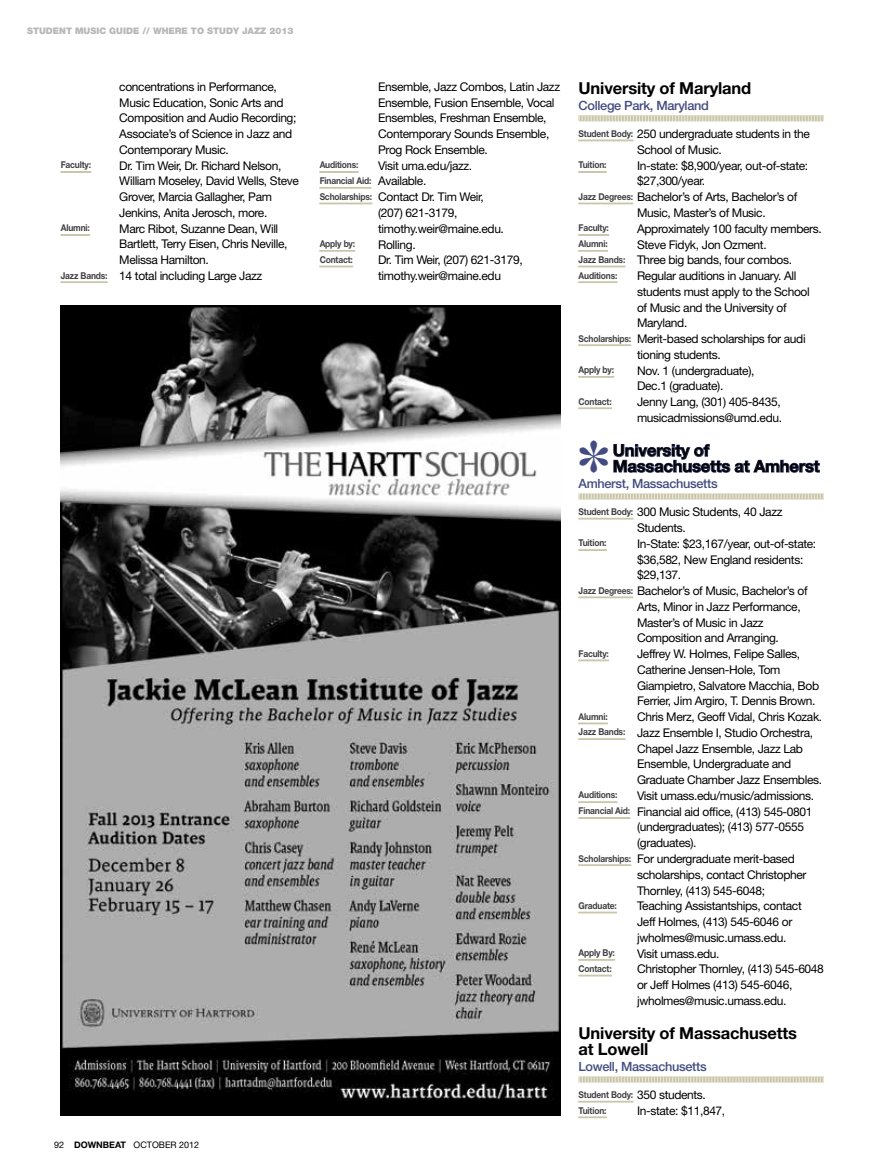
<style>
.page{position:relative;width:878px;height:1175px;background:#fff}
.page>*{position:absolute;margin:0;border:0;box-sizing:border-box;transform-origin:0 0}
.t1{font:700 16.5px/15.8px "Helvetica Neue";letter-spacing:-.01em;color:#000}
.t2{font:500 12.75px "Helvetica Neue";letter-spacing:-.025em;color:#434c81}
.t3{font:12px/15.8px "Helvetica Neue";letter-spacing:-.03em;color:#000}
.t4{font:700 9.3px/15.8px "Helvetica Neue";letter-spacing:-.02em;color:#414042;scale:.9 1}
.t5{font:900 9px "Helvetica Neue";color:#b9b7b7}
.t6{font:9px "Helvetica Neue";color:#000}
.s1{font-weight:700;font-size:9.3px;color:#414042}
.s2{font-weight:700}
.s3{font-weight:400;font-size:12px;color:#000}
</style>
<div class="page">
<svg style="left:61px;top:171px;width:31px;height:2px"></svg>
<svg style="left:61px;top:234px;width:29px;height:2px"></svg>
<svg style="left:61px;top:281px;width:47px;height:2px"></svg>
<svg style="left:319px;top:171px;width:40px;height:2px"></svg>
<svg style="left:319px;top:187px;width:53px;height:1px"></svg>
<svg style="left:319px;top:203px;width:53px;height:1px"></svg>
<svg style="left:319px;top:250px;width:36px;height:1px"></svg>
<svg style="left:319px;top:266px;width:34px;height:1px"></svg>
<div style="left:578px;top:115px;width:246px;height:6px;background:#e8e6d6"></div>
<svg style="left:578px;top:115px;width:245px;height:6px"></svg>
<svg style="left:578px;top:140px;width:55px;height:1px"></svg>
<svg style="left:578px;top:171px;width:29px;height:2px"></svg>
<svg style="left:578px;top:203px;width:55px;height:1px"></svg>
<svg style="left:578px;top:234px;width:31px;height:2px"></svg>
<svg style="left:578px;top:250px;width:30px;height:1px"></svg>
<svg style="left:578px;top:266px;width:47px;height:1px"></svg>
<svg style="left:578px;top:281px;width:39px;height:2px"></svg>
<svg style="left:578px;top:344px;width:53px;height:2px"></svg>
<svg style="left:578px;top:376px;width:36px;height:1px"></svg>
<svg style="left:578px;top:407px;width:34px;height:2px"></svg>
<div style="left:578px;top:493px;width:246px;height:6px;background:#e8e6d6"></div>
<svg style="left:578px;top:493px;width:245px;height:6px"></svg>
<svg style="left:578px;top:518px;width:55px;height:1px"></svg>
<svg style="left:578px;top:549px;width:29px;height:2px"></svg>
<svg style="left:578px;top:596px;width:55px;height:2px"></svg>
<svg style="left:578px;top:659px;width:31px;height:2px"></svg>
<svg style="left:578px;top:722px;width:30px;height:2px"></svg>
<svg style="left:578px;top:738px;width:47px;height:2px"></svg>
<svg style="left:578px;top:801px;width:39px;height:2px"></svg>
<svg style="left:578px;top:817px;width:52px;height:1px"></svg>
<svg style="left:578px;top:864px;width:53px;height:2px"></svg>
<svg style="left:578px;top:911px;width:39px;height:2px"></svg>
<svg style="left:578px;top:959px;width:37px;height:1px"></svg>
<svg style="left:578px;top:974px;width:34px;height:2px"></svg>
<div style="left:578px;top:1076px;width:246px;height:6px;background:#e8e6d6"></div>
<svg style="left:578px;top:1076px;width:245px;height:6px"></svg>
<svg style="left:578px;top:1100px;width:55px;height:2px"></svg>
<svg style="left:578px;top:1116px;width:29px;height:2px"></svg>
<img style="left:61px;top:305px;width:499px;height:810px">
<svg style="left:613px;top:444px;width:207px;height:29px"></svg>
<p class="t5" style="left:27px;top:25px;width:268px">STUDENT MUSIC GUIDE // WHERE TO STUDY JAZZ 2013</p>
<p class="t3" style="left:119px;top:79px;width:179px">concentrations in Performance,<br>Music Education, Sonic Arts and<br>Composition and Audio Recording;<br>Associate’s of Science in Jazz and<br>Contemporary Music.</p>
<p class="t4" style="left:61px;top:157px;width:35px">Faculty:</p>
<p class="t3" style="left:119px;top:157px;width:181px">Dr. Tim Weir, Dr. Richard Nelson,<br>William Moseley, David Wells, Steve<br>Grover, Marcia Gallagher, Pam<br>Jenkins, Anita Jerosch, more.</p>
<p class="t4" style="left:61px;top:220px;width:34px">Alumni:</p>
<p class="t3" style="left:119px;top:220px;width:160px">Marc Ribot, Suzanne Dean, Will</p>
<p class="t3" style="left:119px;top:236px;width:170px">Bartlett, Terry Eisen, Chris Neville,</p>
<p class="t3" style="left:119px;top:252px;width:91px">Melissa Hamilton.</p>
<p class="t3" style="left:61px;top:268px;width:203px"><span class="s1">Jazz Bands:</span> 14 total including Large Jazz</p>
<p class="t6" style="left:54px;top:1139px;width:147px">92 <span class="s2">DOWNBEAT</span> OCTOBER 2012</p>
<p class="t3" style="left:378px;top:79px;width:183px">Ensemble, Jazz Combos, Latin Jazz<br>Ensemble, Fusion Ensemble, Vocal<br>Ensembles, Freshman Ensemble,<br>Contemporary Sounds Ensemble,<br>Prog Rock Ensemble.</p>
<p class="t4" style="left:320px;top:157px;width:45px">Auditions:</p>
<p class="t3" style="left:378px;top:157px;width:95px">Visit uma.edu/jazz.</p>
<p class="t4" style="left:320px;top:173px;width:120px">Financial Aid: <span class="s3">Available.</span></p>
<p class="t3" style="left:378px;top:189px;width:127px;text-indent:-58px"><span class="s1">Scholarships:</span> Contact Dr. Tim Weir, (207) 621-3179, timothy.weir@maine.edu.</p>
<p class="t4" style="left:320px;top:236px;width:41px">Apply by:</p>
<p class="t3" style="left:378px;top:236px;width:39px">Rolling.</p>
<p class="t4" style="left:320px;top:251px;width:38px">Contact:</p>
<p class="t3" style="left:378px;top:252px;width:146px">Dr. Tim Weir, (207) 621-3179, timothy.weir@maine.edu</p>
<h1 class="t1" style="left:578px;top:80px;width:174px">University of Maryland</h1>
<p class="t2" style="left:578px;top:98px;width:132px">College Park, Maryland</p>
<p class="t3" style="left:637px;top:126px;width:174px;text-indent:-58px"><span class="s1">Student Body:</span> 250 undergraduate students in the<br>School of Music.</p>
<p class="t4" style="left:578px;top:157px;width:33px">Tuition:</p>
<p class="t3" style="left:637px;top:157px;width:173px">In-state: $8,900/year, out-of-state:</p>
<p class="t3" style="left:637px;top:173px;width:70px">$27,300/year.</p>
<p class="t3" style="left:578px;top:189px;width:220px"><span class="s1">Jazz Degrees:</span> Bachelor’s of Arts, Bachelor’s of</p>
<p class="t3" style="left:637px;top:205px;width:130px">Music, Master’s of Music.</p>
<p class="t4" style="left:578px;top:220px;width:35px">Faculty:</p>
<p class="t3" style="left:637px;top:220px;width:186px">Approximately 100 faculty members.</p>
<p class="t4" style="left:578px;top:236px;width:34px">Alumni:</p>
<p class="t3" style="left:578px;top:236px;width:215px;text-indent:59px">Steve Fidyk, Jon Ozment.<br><span class="s1">Jazz Bands:</span> Three big bands, four combos.</p>
<p class="t4" style="left:578px;top:267px;width:45px">Auditions:</p>
<p class="t3" style="left:637px;top:268px;width:161px">Regular auditions in January. All</p>
<p class="t3" style="left:637px;top:283px;width:174px">students must apply to the School</p>
<p class="t3" style="left:637px;top:299px;width:151px">of Music and the University of</p>
<p class="t3" style="left:637px;top:315px;width:52px">Maryland.</p>
<p class="t3" style="left:578px;top:331px;width:229px"><span class="s1">Scholarships:</span> Merit-based scholarships for audi</p>
<p class="t3" style="left:637px;top:346px;width:85px">tioning students.</p>
<p class="t4" style="left:578px;top:362px;width:41px">Apply by:</p>
<p class="t3" style="left:637px;top:362px;width:119px">Nov. 1 (undergraduate),<br>Dec.1 (graduate).</p>
<p class="t4" style="left:578px;top:393px;width:38px">Contact:</p>
<p class="t3" style="left:637px;top:394px;width:146px">Jenny Lang, (301) 405-8435, musicadmissions@umd.edu.</p>
<h1 class="t1" style="left:612px;top:442px;width:208px">University of<br>Massachusetts at Amherst</h1>
<p class="t2" style="left:578px;top:476px;width:141px">Amherst, Massachusetts</p>
<p class="t3" style="left:637px;top:504px;width:147px;text-indent:-58px"><span class="s1">Student Body:</span> 300 Music Students, 40 Jazz<br>Students.</p>
<p class="t4" style="left:578px;top:535px;width:33px">Tuition:</p>
<p class="t3" style="left:637px;top:535px;width:181px">In-State: $23,167/year, out-of-state:</p>
<p class="t3" style="left:637px;top:551px;width:168px">$36,582, New England residents:</p>
<p class="t3" style="left:637px;top:567px;width:46px">$29,137.</p>
<p class="t3" style="left:578px;top:583px;width:230px"><span class="s1">Jazz Degrees:</span> Bachelor’s of Music, Bachelor’s of</p>
<p class="t3" style="left:637px;top:598px;width:165px">Arts, Minor in Jazz Performance,</p>
<p class="t3" style="left:637px;top:614px;width:128px">Master’s of Music in Jazz</p>
<p class="t3" style="left:637px;top:630px;width:143px">Composition and Arranging.</p>
<p class="t4" style="left:578px;top:645px;width:35px">Faculty:</p>
<p class="t3" style="left:637px;top:646px;width:183px">Jeffrey W. Holmes, Felipe Salles, Catherine Jensen-Hole, Tom Giampietro, Salvatore Macchia, Bob Ferrier, Jim Argiro, T. Dennis Brown.</p>
<p class="t4" style="left:578px;top:708px;width:34px">Alumni:</p>
<p class="t3" style="left:637px;top:709px;width:187px">Chris Merz, Geoff Vidal, Chris Kozak.</p>
<p class="t3" style="left:578px;top:724px;width:236px"><span class="s1">Jazz Bands:</span> Jazz Ensemble I, Studio Orchestra,</p>
<p class="t3" style="left:637px;top:740px;width:167px">Chapel Jazz Ensemble, Jazz Lab</p>
<p class="t3" style="left:637px;top:756px;width:156px">Ensemble, Undergraduate and</p>
<p class="t3" style="left:637px;top:772px;width:186px">Graduate Chamber Jazz Ensembles.</p>
<p class="t4" style="left:578px;top:787px;width:45px">Auditions:</p>
<p class="t3" style="left:637px;top:787px;width:178px">Visit umass.edu/music/admissions.</p>
<p class="t3" style="left:578px;top:803px;width:235px"><span class="s1">Financial Aid:</span> Financial aid office, (413) 545-0801</p>
<p class="t3" style="left:637px;top:819px;width:169px">(undergraduates); (413) 577-0555</p>
<p class="t3" style="left:637px;top:835px;width:61px">(graduates).</p>
<p class="t3" style="left:578px;top:850px;width:218px"><span class="s1">Scholarships:</span> For undergraduate merit-based</p>
<p class="t3" style="left:637px;top:866px;width:171px">scholarships, contact Christopher</p>
<p class="t3" style="left:637px;top:882px;width:129px">Thornley, (413) 545-6048;</p>
<p class="t4" style="left:578px;top:897px;width:44px">Graduate:</p>
<p class="t3" style="left:637px;top:898px;width:166px">Teaching Assistantships, contact<br>Jeff Holmes, (413) 545-6046 or jwholmes@music.umass.edu.</p>
<p class="t4" style="left:578px;top:944px;width:42px">Apply By:</p>
<p class="t3" style="left:637px;top:945px;width:84px">Visit umass.edu.</p>
<p class="t4" style="left:578px;top:960px;width:38px">Contact:</p>
<p class="t3" style="left:637px;top:961px;width:188px">Christopher Thornley, (413) 545-6048 or Jeff Holmes (413) 545-6046, jwholmes@music.umass.edu.</p>
<h1 class="t1" style="left:578px;top:1025px;width:220px">University of Massachusetts at Lowell</h1>
<p class="t2" style="left:578px;top:1058px;width:130px">Lowell, Massachusetts</p>
<p class="t4" style="left:578px;top:1086px;width:143px">Student Body: <span class="s3">350 students.<br></span>Tuition:</p>
<p class="t3" style="left:637px;top:1102px;width:90px">In-state: $11,847,</p>
</div>
